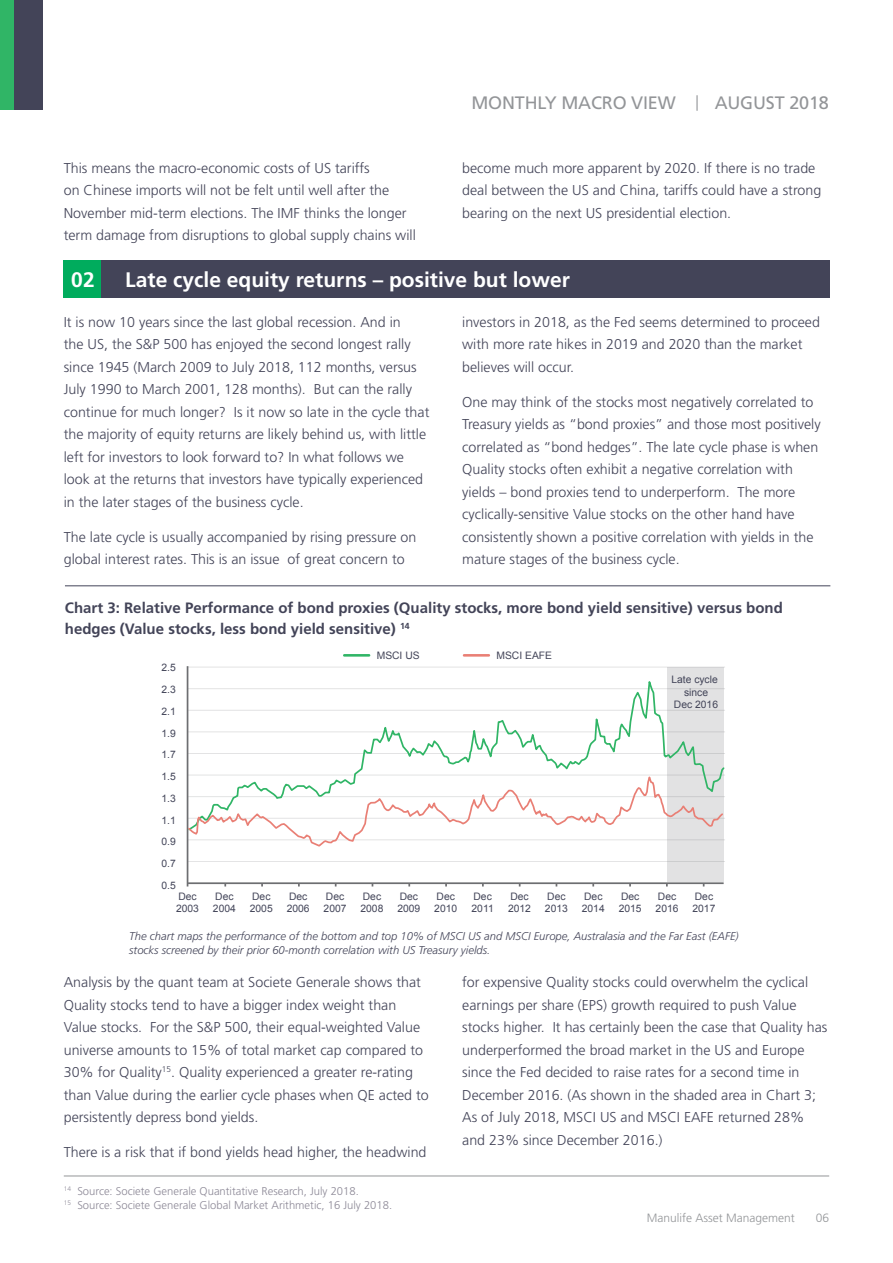
<style>
.page{position:relative;width:893px;height:1263px;background:#fff}
.page>*{position:absolute;margin:0;border:0;box-sizing:border-box;transform-origin:0 0}
.t1{font:700 21px "Frutiger";color:#fff}
.t2{font:18px "Frutiger";letter-spacing:-.01em;color:#939598}
.t3{font:700 15px/21px "Frutiger";color:#434458}
.t4{font:300 14.25px/22.5px "Frutiger";color:#434458}
.t5{font:300 12px "Frutiger";color:#939598}
.t6{font:italic 300 11.25px/13.5px "Frutiger";color:#434458}
.t7{font:300 11.25px/13.5px "Frutiger";color:#8d8997}
.t8{font:10.35px/12.3px "Arial";color:#424458}
</style>
<div class="page">
<svg style="left:696px;top:95px;width:2px;height:16px"></svg>
<div style="left:0;top:0;width:15px;height:109px;background:#30b566"></div>
<div style="left:14px;top:0;width:29px;height:109px;background:#434458"></div>
<div style="left:64px;top:261px;width:37px;height:37px;background:#00ac5d"></div>
<div style="left:101px;top:261px;width:728px;height:37px;background:#434458"></div>
<hr style="left:65px;top:585px;width:765px;height:1px;background:#434458">
<div style="left:667px;top:667px;width:56px;height:215px;background:#e2e2e3"></div>
<hr style="left:187px;top:666px;width:1px;height:220px;background:#6d6e71">
<hr style="left:188px;top:882px;width:536px;height:2px;background:#6d6e71">
<hr style="left:188px;top:861px;width:537px;height:1px;background:#6d6e71">
<hr style="left:188px;top:667px;width:537px;height:1px;background:#6d6e71">
<svg style="left:188px;top:682px;width:537px;height:84px"></svg>
<svg style="left:186px;top:766px;width:539px;height:82px"></svg>
<hr style="left:344px;top:654px;width:25px;height:3px;background:#30b566">
<hr style="left:464px;top:654px;width:25px;height:3px;background:#e97f75">
<hr style="left:64px;top:1175px;width:765px;height:1px;background:#939598">
<p class="t4" style="left:64px;top:157px;width:354px">This means the macro-economic costs of US tariffs<br>on Chinese imports will not be felt until well after the November mid-term elections. The IMF thinks the longer term damage from disruptions to global supply chains will</p>
<p class="t2" style="left:471px;top:93px;width:206px">MONTHLY MACRO VIEW</p>
<p class="t2" style="left:715px;top:93px;width:116px">AUGUST 2018</p>
<p class="t4" style="left:462px;top:157px;width:360px">become much more apparent by 2020. If there is no trade deal between the US and China, tariffs could have a strong bearing on the next US presidential election.</p>
<h1 class="t1" style="left:71px;top:268px;width:25px">02</h1>
<h1 class="t1" style="left:125px;top:268px;width:446px">Late cycle equity returns – positive but lower</h1>
<p class="t4" style="left:64px;top:310px;width:367px">It is now 10 years since the last global recession. And in<br>the US, the S&amp;P 500 has enjoyed the second longest rally since 1945 (March 2009 to July 2018, 112 months, versus July 1990 to March 2001, 128 months). But can the rally continue for much longer? Is it now so late in the cycle that the majority of equity returns are likely behind us, with little left for investors to look forward to? In what follows we look at the returns that investors have typically experienced in the later stages of the business cycle.</p>
<p class="t4" style="left:64px;top:526px;width:354px">The late cycle is usually accompanied by rising pressure on global interest rates. This is an issue of great concern to</p>
<p class="t4" style="left:462px;top:310px;width:359px">investors in 2018, as the Fed seems determined to proceed with more rate hikes in 2019 and 2020 than the market believes will occur.</p>
<p class="t4" style="left:462px;top:391px;width:360px">One may think of the stocks most negatively correlated to Treasury yields as “bond proxies” and those most positively correlated as “bond hedges”. The late cycle phase is when Quality stocks often exhibit a negative correlation with yields – bond proxies tend to underperform. The more cyclically-sensitive Value stocks on the other hand have consistently shown a positive correlation with yields in the mature stages of the business cycle.</p>
<p class="t3" style="left:65px;top:597px;width:719px">Chart 3: Relative Performance of bond proxies (Quality stocks, more bond yield sensitive) versus bond hedges (Value stocks, less bond yield sensitive) <sup>14</sup></p>
<p class="t8" style="left:161px;top:662px;width:16px">2.5</p>
<p class="t8" style="left:161px;top:683px;width:16px">2.3</p>
<p class="t8" style="left:161px;top:705px;width:16px">2.1</p>
<p class="t8" style="left:161px;top:727px;width:16px">1.9</p>
<p class="t8" style="left:161px;top:749px;width:16px">1.7</p>
<p class="t8" style="left:161px;top:770px;width:16px">1.5</p>
<p class="t8" style="left:161px;top:792px;width:16px">1.3</p>
<p class="t8" style="left:161px;top:814px;width:16px">1.1</p>
<p class="t8" style="left:161px;top:836px;width:16px">0.9</p>
<p class="t8" style="left:161px;top:857px;width:16px">0.7</p>
<p class="t8" style="left:161px;top:879px;width:16px">0.5</p>
<p class="t8" style="left:377px;top:649px;width:44px">MSCI US</p>
<p class="t8" style="left:496px;top:649px;width:57px">MSCI EAFE</p>
<p class="t8" style="left:671px;top:674px;width:48px;text-align:center">Late cycle since<br>Dec 2016</p>
<p class="t8" style="left:176px;top:890px;width:24px">Dec<br>2003</p>
<p class="t8" style="left:213px;top:890px;width:24px">Dec<br>2004</p>
<p class="t8" style="left:250px;top:890px;width:24px">Dec<br>2005</p>
<p class="t8" style="left:287px;top:890px;width:24px">Dec<br>2006</p>
<p class="t8" style="left:324px;top:890px;width:24px">Dec<br>2007</p>
<p class="t8" style="left:360px;top:890px;width:24px">Dec<br>2008</p>
<p class="t8" style="left:397px;top:890px;width:24px">Dec<br>2009</p>
<p class="t8" style="left:434px;top:890px;width:24px">Dec<br>2010</p>
<p class="t8" style="left:472px;top:890px;width:24px">Dec<br>2011</p>
<p class="t8" style="left:508px;top:890px;width:24px">Dec<br>2012</p>
<p class="t8" style="left:545px;top:890px;width:24px">Dec<br>2013</p>
<p class="t8" style="left:582px;top:890px;width:24px">Dec<br>2014</p>
<p class="t8" style="left:619px;top:890px;width:24px">Dec<br>2015</p>
<p class="t8" style="left:656px;top:890px;width:24px">Dec<br>2016</p>
<p class="t8" style="left:692px;top:890px;width:24px">Dec<br>2017</p>
<p class="t6" style="left:129px;top:929px;width:611px">The chart maps the performance of the bottom and top 10% of MSCI US and MSCI Europe, Australasia and the Far East (EAFE) stocks screened by their prior 60-month correlation with US Treasury yields.</p>
<p class="t4" style="left:64px;top:971px;width:367px">Analysis by the quant team at Societe Generale shows that Quality stocks tend to have a bigger index weight than Value stocks. For the S&amp;P 500, their equal-weighted Value universe amounts to 15% of total market cap compared to 30% for Quality<sup>15</sup>. Quality experienced a greater re-rating than Value during the earlier cycle phases when QE acted to persistently depress bond yields.</p>
<p class="t4" style="left:64px;top:1141px;width:364px">There is a risk that if bond yields head higher, the headwind</p>
<p class="t7" style="left:64px;top:1184px;width:330px"><sup>14</sup> Source: Societe Generale Quantitative Research, July 2018.<br><sup>15</sup> Source: Societe Generale Global Market Arithmetic, 16 July 2018.</p>
<p class="t4" style="left:462px;top:971px;width:367px">for expensive Quality stocks could overwhelm the cyclical earnings per share (EPS) growth required to push Value stocks higher. It has certainly been the case that Quality has underperformed the broad market in the US and Europe since the Fed decided to raise rates for a second time in December 2016. (As shown in the shaded area in Chart 3; As of July 2018, MSCI US and MSCI EAFE returned 28% and 23% since December 2016.)</p>
<p class="t5" style="left:647px;top:1211px;width:150px">Manulife Asset Management</p>
<p class="t5" style="left:816px;top:1211px;width:15px">06</p>
</div>
